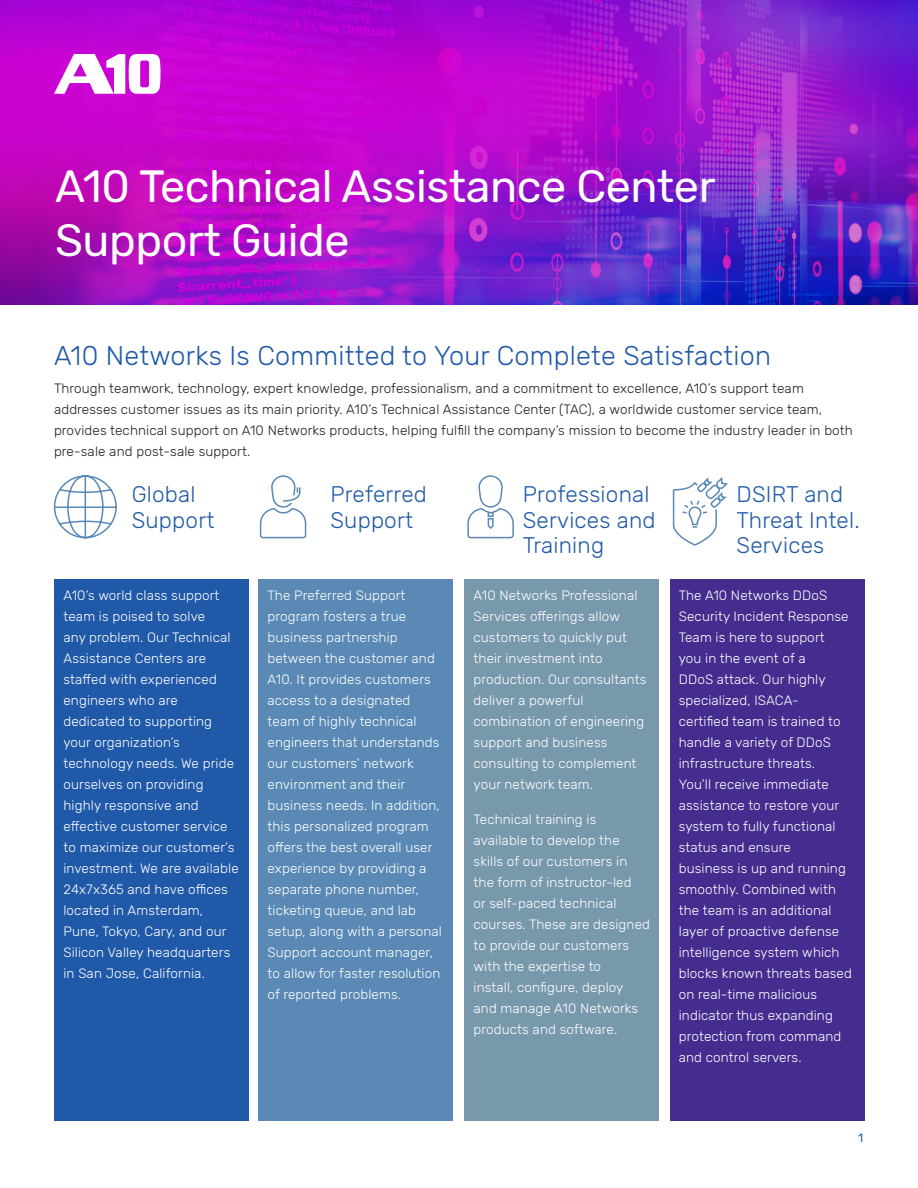
<style>
.page{position:relative;width:918px;height:1188px;background:#fff}
.page>*{position:absolute;margin:0;border:0;box-sizing:border-box;transform-origin:0 0}
.Datasheet_Title{font:45px/54px "Rubik";letter-spacing:-.01em;color:#fff}
.L2_Head{font:300 27px "Rubik";letter-spacing:.01em;color:#2059a8}
.L3_Head{font:300 22.5px/25.5px "Rubik";letter-spacing:.01em;color:#2059a8}
.body_text{font:300 13.5px/21px "Rubik";letter-spacing:.01em;color:#fff}
.body_text-2{font:300 13.5px/21px "Rubik";letter-spacing:.01em;color:#231f20}
.t1{font:12px "Rubik";color:#2059a8}
</style>
<div class="page">
<img style="left:0;top:0;width:918px;height:305px">
<svg style="left:54px;top:49px;width:128px;height:70px"></svg>
<div style="left:465px;top:579px;width:194px;height:541px;background:#7898ac"></div>
<div style="left:670px;top:579px;width:194px;height:541px;background:#442d8e"></div>
<div style="left:55px;top:579px;width:194px;height:541px;background:#2059a8"></div>
<div style="left:259px;top:579px;width:194px;height:541px;background:#5989b4"></div>
<svg style="left:53px;top:475px;width:64px;height:64px"></svg>
<svg style="left:259px;top:475px;width:48px;height:64px"></svg>
<svg style="left:467px;top:475px;width:47px;height:64px"></svg>
<svg style="left:672px;top:477px;width:56px;height:69px"></svg>
<p class="Datasheet_Title" style="left:55px;top:160px;width:662px">A10 Technical Assistance Center<br>Support Guide</p>
<p class="L2_Head" style="left:54px;top:341px;width:719px">A10 Networks Is Committed to Your Complete Satisfaction</p>
<p class="body_text-2" style="left:54px;top:378px;width:800px">Through teamwork, technology, expert knowledge, professionalism, and a commitment to excellence, A10’s support team addresses customer issues as its main priority. A10’s Technical Assistance Center (TAC), a worldwide customer service team, provides technical support on A10 Networks products, helping fulfill the company’s mission to become the industry leader in both pre-sale and post-sale support.</p>
<p class="L3_Head" style="left:132px;top:483px;width:84px">Global<br>Support</p>
<p class="L3_Head" style="left:330px;top:483px;width:98px">Preferred<br>Support</p>
<p class="L3_Head" style="left:523px;top:483px;width:134px">Professional<br>Services and<br>Training</p>
<p class="L3_Head" style="left:737px;top:483px;width:125px">DSIRT and<br>Threat Intel.<br>Services</p>
<p class="body_text" style="left:63px;top:585px;width:177px">A10’s world class support team is poised to solve<br>any problem. Our Technical<br>Assistance Centers are staffed with experienced engineers who are dedicated to supporting your organization’s technology needs. We pride ourselves on providing highly responsive and effective customer service to maximize our customer’s investment. We are available<br>24x7x365 and have offices located in Amsterdam,<br>Pune, Tokyo, Cary, and our<br>Silicon Valley headquarters in San Jose, California.</p>
<p class="body_text" style="left:474px;top:585px;width:174px">A10 Networks Professional<br>Services offerings allow customers to quickly put their investment into production. Our consultants deliver a powerful combination of engineering support and business consulting to complement your network team.</p>
<p class="body_text" style="left:268px;top:585px;width:176px">The Preferred Support program fosters a true business partnership between the customer and<br>A10. It provides customers access to a designated team of highly technical engineers that understands our customers’ network environment and their business needs. In addition, this personalized program offers the best overall user experience by providing a separate phone number, ticketing queue, and lab setup, along with a personal<br>Support account manager, to allow for faster resolution of reported problems.</p>
<p class="body_text" style="left:474px;top:809px;width:178px">Technical training is available to develop the skills of our customers in the form of instructor-led<br>or self-paced technical courses. These are designed to provide our customers with the expertise to<br>install, configure, deploy and manage A10 Networks products and software.</p>
<p class="body_text" style="left:679px;top:585px;width:175px">The A10 Networks DDoS<br>Security Incident Response<br>Team is here to support<br>you in the event of a<br>DDoS attack. Our highly specialized, ISACA&shy;certified team is trained to handle a variety of DDoS infrastructure threats.<br>You’ll receive immediate assistance to restore your system to fully functional status and ensure<br>business is up and running smoothly. Combined with the team is an additional layer of proactive defense intelligence system which blocks known threats based on real-time malicious indicator thus expanding protection from command and control servers.</p>
<p class="t1" style="left:858px;top:1131px;width:7px">1</p>
</div>
